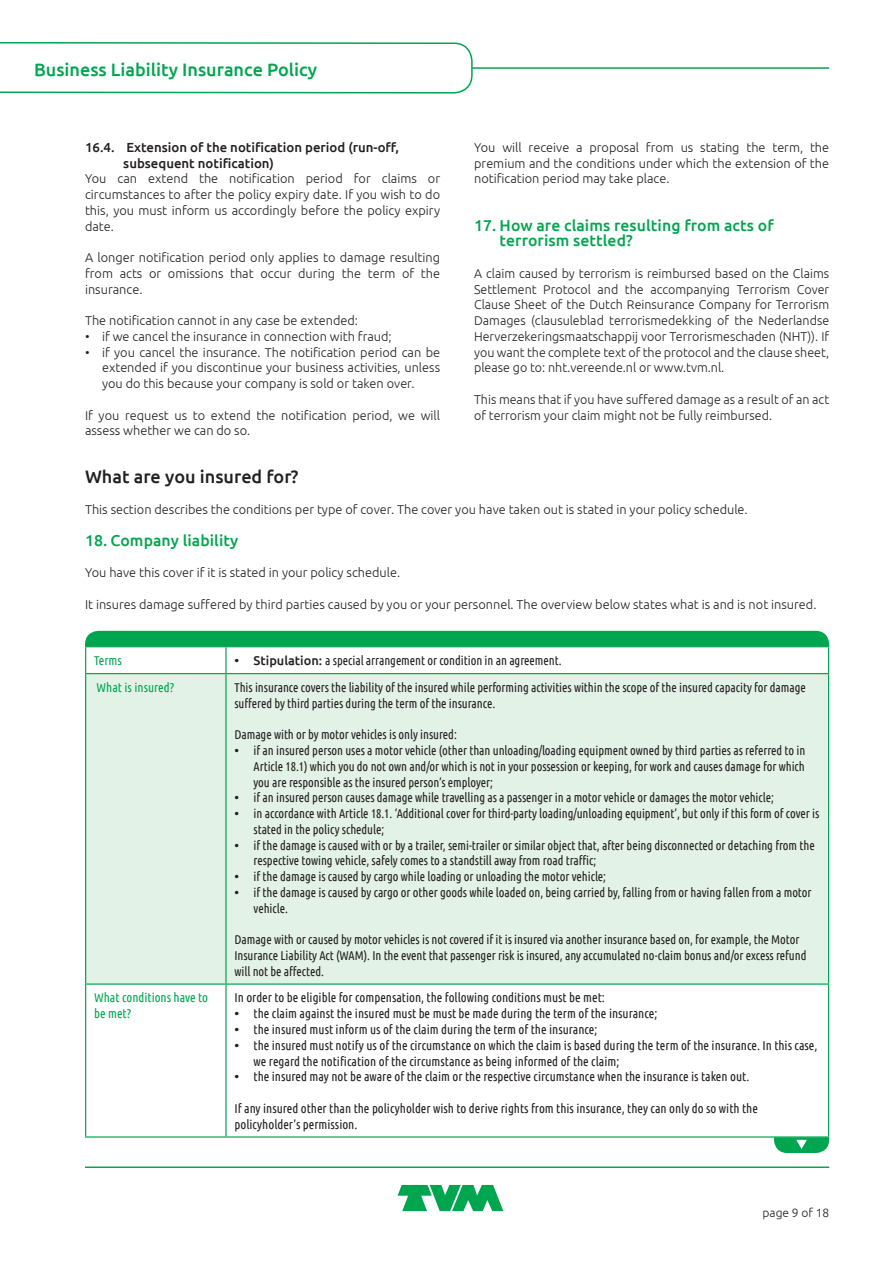
<style>
.page{position:relative;width:893px;height:1263px;background:#fff}
.page>*{position:absolute;margin:0;border:0;box-sizing:border-box;transform-origin:0 0}
.t1{font:500 18px "Ubuntu";color:#00a54f}
.Body{font:500 18px "Ubuntu";color:#231f20}
.Bodykop_gr_10_5pt{font:500 15.75px/15.8px "Ubuntu";letter-spacing:.005em;color:#00a54f}
.Bodykopje_zw{font:500 13.2px/15.8px "Ubuntu";color:#231f20}
.Body-2{font:12.75px/15.8px "Ubuntu Condensed";letter-spacing:-.005em;color:#231f20}
.Body-3{font:300 12.75px/15.8px "Ubuntu";color:#231f20;text-align:justify}
.Body-4{font:12.75px/15.8px "Ubuntu Condensed";color:#00a54f}
.t2{font:300 12px "Ubuntu";color:#231f20}
.s1{font-family:"Ubuntu";font-weight:500}
</style>
<div class="page">
<svg style="left:774px;top:1137px;width:55px;height:16px"></svg>
<div style="left:86px;top:674px;width:742px;height:309px;background:#e3f2e7"></div>
<svg style="left:85px;top:631px;width:744px;height:42px"></svg>
<hr style="left:85px;top:673px;width:141px;height:1px;background:#00a54f">
<hr style="left:85px;top:674px;width:1px;height:309px;background:#00a54f">
<hr style="left:226px;top:673px;width:603px;height:1px;background:#00a54f">
<hr style="left:225px;top:674px;width:2px;height:309px;background:#00a54f">
<hr style="left:828px;top:674px;width:1px;height:309px;background:#00a54f">
<hr style="left:85px;top:983px;width:141px;height:2px;background:#00a54f">
<hr style="left:85px;top:985px;width:1px;height:151px;background:#00a54f">
<hr style="left:226px;top:983px;width:603px;height:2px;background:#00a54f">
<hr style="left:225px;top:985px;width:2px;height:151px;background:#00a54f">
<hr style="left:828px;top:985px;width:1px;height:151px;background:#00a54f">
<hr style="left:85px;top:1136px;width:141px;height:1px;background:#00a54f">
<hr style="left:226px;top:1136px;width:603px;height:1px;background:#00a54f">
<hr style="left:85px;top:1166px;width:744px;height:2px;background:#00a54f">
<svg style="left:398px;top:1185px;width:105px;height:26px"></svg>
<hr style="left:85px;top:67px;width:744px;height:2px;background:#00a54f">
<svg style="left:0;top:42px;width:473px;height:52px"></svg>
<h1 class="t1" style="left:34px;top:58px;width:285px">Business Liability Insurance Policy</h1>
<p class="Bodykopje_zw" style="left:123px;top:139px;width:277px;text-indent:-38px">16.4. Extension of the notification period (run-off, subsequent notification)</p>
<p class="Body-3" style="left:85px;top:171px;width:357px">You can extend the notification period for claims or circumstances to after the policy expiry date. If you wish to do this, you must inform us accordingly before the policy expiry date.</p>
<p class="Body-3" style="left:85px;top:249px;width:357px">A longer notification period only applies to damage resulting from acts or omissions that occur during the term of the insurance.</p>
<p class="Body-3" style="left:85px;top:312px;width:274px">The notification cannot in any case be extended:</p>
<p class="Body-3" style="left:85px;top:328px;width:308px">• if we cancel the insurance in connection with fraud;</p>
<p class="Body-3" style="left:102px;top:344px;width:340px;text-indent:-17px">• if you cancel the insurance. The notification period can be extended if you discontinue your business activities, unless you do this because your company is sold or taken over.</p>
<p class="Body-3" style="left:85px;top:407px;width:357px">If you request us to extend the notification period, we will assess whether we can do so.</p>
<p class="Body-3" style="left:474px;top:139px;width:357px">You will receive a proposal from us stating the term, the premium and the conditions under which the extension of the notification period may take place.</p>
<p class="Bodykop_gr_10_5pt" style="left:500px;top:217px;width:275px;text-indent:-26px">17. How are claims resulting from acts of terrorism settled?</p>
<p class="Body-3" style="left:474px;top:265px;width:357px">A claim caused by terrorism is reimbursed based on the Claims Settlement Protocol and the accompanying Terrorism Cover Clause Sheet of the Dutch Reinsurance Company for Terrorism Damages (clausuleblad terrorismedekking of the Nederlandse Herverzekeringsmaatschappij voor Terrorismeschaden (NHT)). If you want the complete text of the protocol and the clause sheet, please go to: nht.vereende.nl or www.tvm.nl.</p>
<p class="Body-3" style="left:474px;top:391px;width:356px">This means that if you have suffered damage as a result of an act of terrorism your claim might not be fully reimbursed.</p>
<p class="Body" style="left:85px;top:465px;width:215px">What are you insured for?</p>
<p class="Body-3" style="left:85px;top:501px;width:664px">This section describes the conditions per type of cover. The cover you have taken out is stated in your policy schedule.</p>
<p class="Bodykop_gr_10_5pt" style="left:85px;top:532px;width:155px">18. Company liability</p>
<p class="Body-3" style="left:85px;top:564px;width:317px">You have this cover if it is stated in your policy schedule.</p>
<p class="Body-3" style="left:85px;top:596px;width:733px">It insures damage suffered by third parties caused by you or your personnel. The overview below states what is and is not insured.</p>
<p class="Body-4" style="left:94px;top:652px;width:29px">Terms</p>
<p class="Body-2" style="left:234px;top:652px;width:329px"><span class="s1">• Stipulation:</span> a special arrangement or condition in an agreement.</p>
<p class="Body-4" style="left:97px;top:679px;width:79px">What is insured?</p>
<p class="Body-2" style="left:234px;top:679px;width:573px">This insurance covers the liability of the insured while performing activities within the scope of the insured capacity for damage suffered by third parties during the term of the insurance.</p>
<p class="Body-2" style="left:234px;top:726px;width:224px">Damage with or by motor vehicles is only insured:</p>
<p class="Body-2" style="left:254px;top:742px;width:553px;text-align:justify;text-indent:-19px"><span class="s1">•</span> if an insured person uses a motor vehicle (other than unloading/loading equipment owned by third parties as referred to in Article 18.1) which you do not own and/or which is not in your possession or keeping, for work and causes damage for which you are responsible as the insured person’s employer;</p>
<p class="Body-2" style="left:234px;top:789px;width:541px"><span class="s1">•</span> if an insured person causes damage while travelling as a passenger in a motor vehicle or damages the motor vehicle;</p>
<p class="Body-2" style="left:254px;top:805px;width:567px;text-indent:-19px"><span class="s1">•</span> in accordance with Article 18.1. ‘Additional cover for third-party loading/unloading equipment’, but only if this form of cover is stated in the policy schedule;</p>
<p class="Body-2" style="left:254px;top:837px;width:563px;text-indent:-19px"><span class="s1">•</span> if the damage is caused with or by a trailer, semi-trailer or similar object that, after being disconnected or detaching from the respective towing vehicle, safely comes to a standstill away from road traffic;</p>
<p class="Body-2" style="left:234px;top:868px;width:373px"><span class="s1">•</span> if the damage is caused by cargo while loading or unloading the motor vehicle;</p>
<p class="Body-2" style="left:254px;top:884px;width:559px;text-indent:-19px"><span class="s1">•</span> if the damage is caused by cargo or other goods while loaded on, being carried by, falling from or having fallen from a motor vehicle.</p>
<p class="Body-2" style="left:234px;top:931px;width:573px">Damage with or caused by motor vehicles is not covered if it is insured via another insurance based on, for example, the Motor<br>Insurance Liability Act (WAM). In the event that passenger risk is insured, any accumulated no-claim bonus and/or excess refund will not be affected.</p>
<p class="Body-4" style="left:94px;top:990px;width:115px">What conditions have to be met?</p>
<p class="Body-2" style="left:234px;top:990px;width:372px">In order to be eligible for compensation, the following conditions must be met:</p>
<p class="Body-2" style="left:234px;top:1005px;width:424px"><span class="s1">•</span> the claim against the insured must be must be made during the term of the insurance;</p>
<p class="Body-2" style="left:234px;top:1021px;width:364px"><span class="s1">•</span> the insured must inform us of the claim during the term of the insurance;</p>
<p class="Body-2" style="left:254px;top:1037px;width:565px;text-indent:-19px"><span class="s1">•</span> the insured must notify us of the circumstance on which the claim is based during the term of the insurance. In this case, we regard the notification of the circumstance as being informed of the claim;</p>
<p class="Body-2" style="left:234px;top:1068px;width:516px"><span class="s1">•</span> the insured may not be aware of the claim or the respective circumstance when the insurance is taken out.</p>
<p class="Body-2" style="left:234px;top:1100px;width:525px">If any insured other than the policyholder wish to derive rights from this insurance, they can only do so with the policyholder’s permission.</p>
<p class="t2" style="left:763px;top:1205px;width:68px">page 9 of 18</p>
</div>
